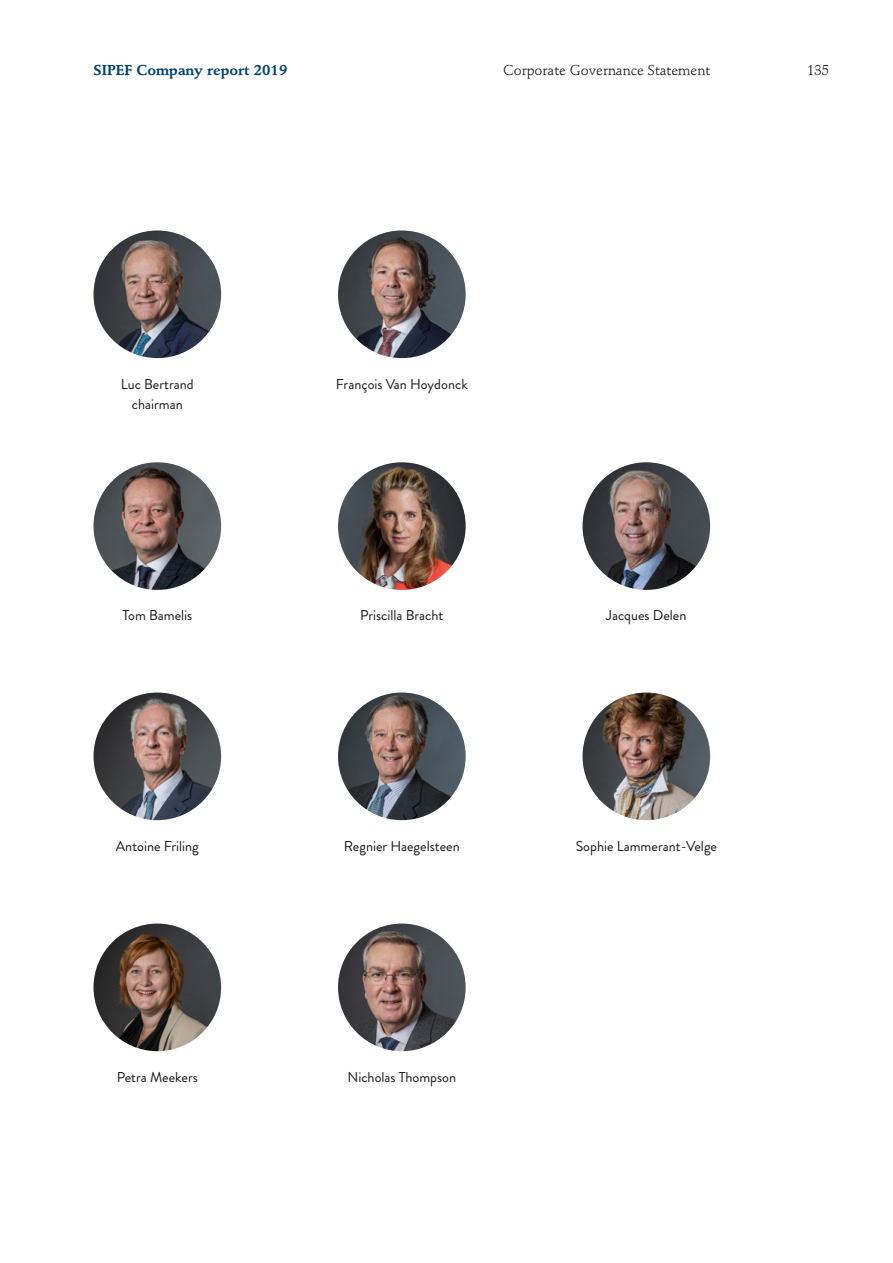
<style>
.page{position:relative;width:893px;height:1263px;background:#fff}
.page>*{position:absolute;margin:0;border:0;box-sizing:border-box;transform-origin:0 0}
.t1{font:14.25px/19.5px "Brandon Grotesque";color:#181716;text-align:center}
.t2{font:14.25px "Stempel Schneidler Std";color:#181716}
.t3{font:700 14.25px "Stempel Schneidler Std";color:#004473}
</style>
<div class="page">
<img style="left:94px;top:692px;width:127px;height:128px;border-radius:64px">
<img style="left:338px;top:692px;width:128px;height:128px;border-radius:64px">
<img style="left:583px;top:692px;width:127px;height:128px;border-radius:64px">
<img style="left:94px;top:462px;width:127px;height:128px;border-radius:64px">
<img style="left:338px;top:462px;width:128px;height:128px;border-radius:64px">
<img style="left:583px;top:462px;width:127px;height:128px;border-radius:64px">
<img style="left:94px;top:230px;width:127px;height:128px;border-radius:64px">
<img style="left:338px;top:230px;width:128px;height:128px;border-radius:64px">
<img style="left:94px;top:923px;width:127px;height:128px;border-radius:64px">
<img style="left:338px;top:923px;width:128px;height:128px;border-radius:64px">
<p class="t3" style="left:94px;top:61px;width:195px">SIPEF Company report 2019</p>
<p class="t2" style="left:503px;top:61px;width:208px">Corporate Governance Statement</p>
<p class="t2" style="left:807px;top:61px;width:24px">135</p>
<p class="t1" style="left:121px;top:375px;width:74px">Luc Bertrand chairman</p>
<p class="t1" style="left:336px;top:375px;width:133px">François Van Hoydonck</p>
<p class="t1" style="left:122px;top:606px;width:71px">Tom Bamelis</p>
<p class="t1" style="left:360px;top:606px;width:85px">Priscilla Bracht</p>
<p class="t1" style="left:116px;top:837px;width:85px">Antoine Friling</p>
<p class="t1" style="left:344px;top:837px;width:117px">Regnier Haegelsteen</p>
<p class="t1" style="left:117px;top:1068px;width:83px">Petra Meekers</p>
<p class="t1" style="left:347px;top:1068px;width:110px">Nicholas Thompson</p>
<p class="t1" style="left:606px;top:606px;width:82px">Jacques Delen</p>
<p class="t1" style="left:576px;top:837px;width:143px">Sophie Lammerant-Velge</p>
</div>
